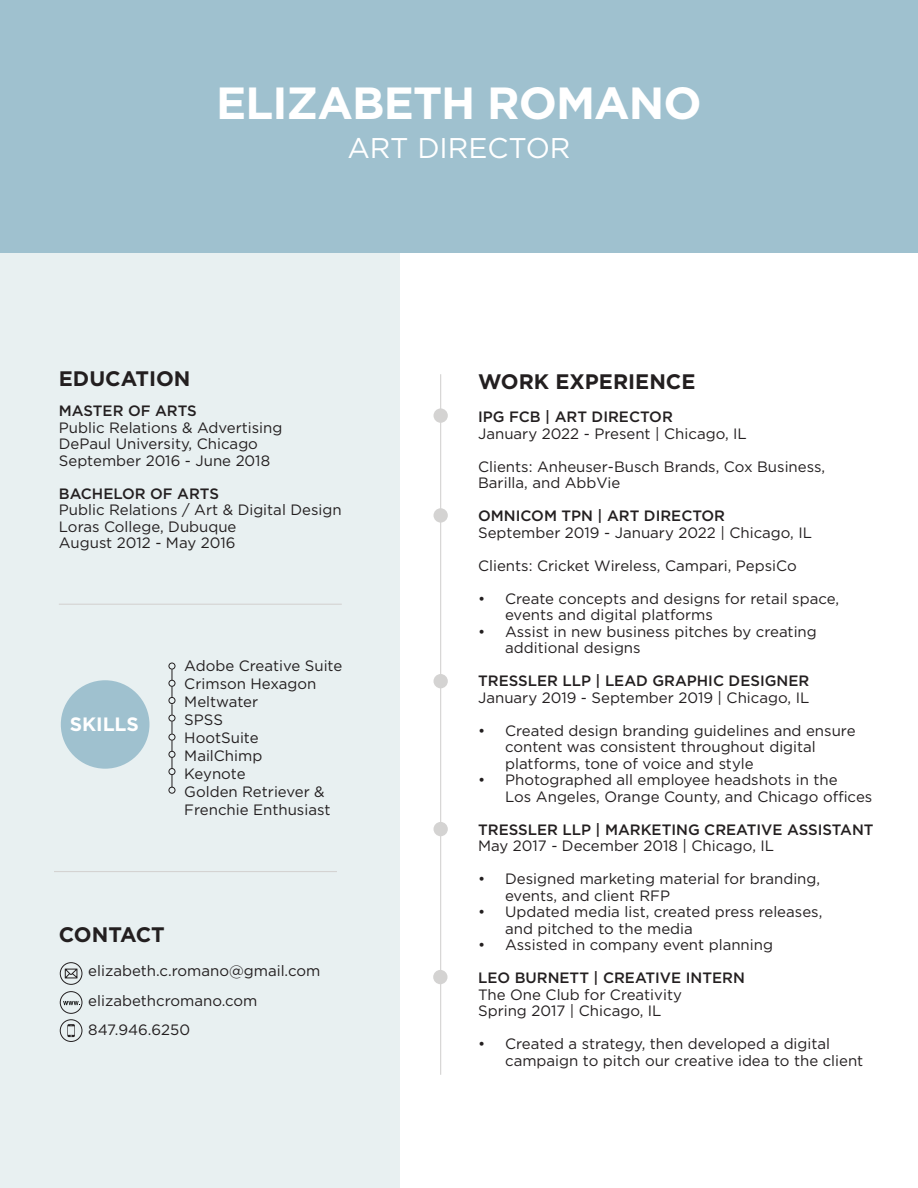
<style>
.page{position:relative;width:918px;height:1188px;background:#fff}
.page>*{position:absolute;margin:0;border:0;box-sizing:border-box;transform-origin:0 0}
.t1{font:700 45px "Gotham";letter-spacing:-.02em;color:#fff}
.t2{font:28.5px "Gotham";color:#fff}
.t3{font:700 21px "Gotham";color:#231f20}
.t4{font:700 19.35px "Gotham";color:#fff}
.t5{font:15px/16.5px "Gotham";color:#231f20}
.t6{font:500 15px "Gotham";color:#231f20}
.s1{font-weight:500}
</style>
<div class="page">
<div style="left:0;top:0;width:399px;height:1188px;background:#e8f0f1"></div>
<hr style="left:59px;top:604px;width:283px;height:1px;background:#d4d3d2">
<div style="left:169px;top:680px;width:6px;height:7px;border:1px solid #231f20;border-radius:50%"></div>
<div style="left:169px;top:697px;width:6px;height:7px;border:1px solid #231f20;border-radius:50%"></div>
<div style="left:169px;top:751px;width:6px;height:7px;border:1px solid #231f20;border-radius:50%"></div>
<div style="left:169px;top:768px;width:6px;height:7px;border:1px solid #231f20;border-radius:50%"></div>
<div style="left:169px;top:787px;width:6px;height:7px;border:1px solid #231f20;border-radius:50%"></div>
<svg style="left:169px;top:663px;width:6px;height:17px"></svg>
<svg style="left:169px;top:704px;width:6px;height:47px"></svg>
<svg style="left:172px;top:775px;width:1px;height:12px"></svg>
<div style="left:61px;top:680px;width:88px;height:89px;background:#9fc1cf;border-radius:50%"></div>
<hr style="left:54px;top:871px;width:283px;height:1px;background:#d4d3d2">
<svg style="left:60px;top:962px;width:23px;height:23px"></svg>
<svg style="left:63px;top:1001px;width:17px;height:4px"></svg>
<div style="left:60px;top:991px;width:22px;height:23px;border:1px solid #231f20;border-radius:50%"></div>
<div style="left:60px;top:1019px;width:22px;height:23px;border:1px solid #231f20;border-radius:50%"></div>
<svg style="left:67px;top:1024px;width:8px;height:13px"></svg>
<hr style="left:440px;top:374px;width:1px;height:701px;background:#d4d3d2">
<div style="left:434px;top:408px;width:14px;height:15px;background:#d4d3d2;border-radius:50%"></div>
<div style="left:434px;top:508px;width:14px;height:15px;background:#d4d3d2;border-radius:50%"></div>
<div style="left:434px;top:822px;width:14px;height:14px;background:#d4d3d2;border-radius:50%"></div>
<div style="left:433px;top:970px;width:15px;height:14px;background:#d4d3d2;border-radius:50%"></div>
<div style="left:434px;top:674px;width:14px;height:14px;background:#d4d3d2;border-radius:50%"></div>
<div style="left:0;top:0;width:918px;height:253px;background:#9fc1cf"></div>
<p class="t1" style="left:216px;top:77px;width:487px">ELIZABETH ROMANO</p>
<p class="t2" style="left:347px;top:130px;width:225px">ART DIRECTOR</p>
<p class="t3" style="left:59px;top:366px;width:133px">EDUCATION</p>
<p class="t6" style="left:59px;top:401px;width:140px">MASTER OF ARTS</p>
<p class="t5" style="left:59px;top:419px;width:225px">Public Relations &amp; Advertising</p>
<p class="t5" style="left:59px;top:435px;width:201px">DePaul University, Chicago</p>
<p class="t5" style="left:59px;top:452px;width:213px">September 2016 - June 2018</p>
<p class="t6" style="left:59px;top:483px;width:162px">BACHELOR OF ARTS</p>
<p class="t5" style="left:59px;top:501px;width:284px">Public Relations / Art &amp; Digital Design</p>
<p class="t5" style="left:59px;top:518px;width:179px">Loras College, Dubuque</p>
<p class="t5" style="left:59px;top:534px;width:178px">August 2012 - May 2016</p>
<p class="t4" style="left:70px;top:713px;width:71px">SKILLS</p>
<p class="t5" style="left:184px;top:657px;width:160px">Adobe Creative Suite</p>
<p class="t5" style="left:184px;top:675px;width:134px">Crimson Hexagon</p>
<p class="t5" style="left:184px;top:693px;width:75px">Meltwater</p>
<p class="t5" style="left:184px;top:711px;width:40px">SPSS</p>
<p class="t5" style="left:184px;top:729px;width:76px">HootSuite</p>
<p class="t5" style="left:184px;top:747px;width:80px">MailChimp</p>
<p class="t5" style="left:184px;top:765px;width:63px">Keynote</p>
<p class="t5" style="left:184px;top:782px;width:148px;line-height:18px">Golden Retriever &amp;<br>Frenchie Enthusiast</p>
<p class="t3" style="left:59px;top:923px;width:107px">CONTACT</p>
<p class="t5" style="left:88px;top:963px;width:234px">elizabeth.c.romano@gmail.com</p>
<p class="t5" style="left:88px;top:993px;width:171px">elizabethcromano.com</p>
<p class="t5" style="left:88px;top:1021px;width:103px">847.946.6250</p>
<p class="t3" style="left:478px;top:369px;width:219px">WORK EXPERIENCE</p>
<p class="t6" style="left:478px;top:407px;width:196px">IPG FCB | ART DIRECTOR</p>
<p class="t5" style="left:478px;top:425px;width:270px">January 2022 - Present | Chicago, IL</p>
<p class="t5" style="left:478px;top:458px;width:349px">Clients: Anheuser-Busch Brands, Cox Business,</p>
<p class="t5" style="left:478px;top:474px;width:144px">Barilla, and AbbVie</p>
<p class="t6" style="left:478px;top:506px;width:249px">OMNICOM TPN | ART DIRECTOR</p>
<p class="t5" style="left:478px;top:524px;width:336px">September 2019 - January 2022 | Chicago, IL</p>
<p class="t5" style="left:478px;top:557px;width:320px">Clients: Cricket Wireless, Campari, PepsiCo</p>
<p class="t5" style="left:505px;top:590px;width:336px;text-indent:-27px">• Create concepts and designs for retail space, events and digital platforms</p>
<p class="t5" style="left:505px;top:623px;width:313px;text-indent:-27px">• Assist in new business pitches by creating additional designs</p>
<p class="t5" style="left:478px;top:672px;width:333px"><span class="s1">TRESSLER LLP | LEAD GRAPHIC DESIGNER<br></span>January 2019 - September 2019 | Chicago, IL</p>
<p class="t5" style="left:505px;top:722px;width:352px;text-indent:-27px">• Created design branding guidelines and ensure content was consistent throughout digital platforms, tone of voice and style</p>
<p class="t5" style="left:505px;top:771px;width:369px;text-indent:-27px">• Photographed all employee headshots in the<br>Los Angeles, Orange County, and Chicago offices</p>
<p class="t6" style="left:478px;top:819px;width:397px">TRESSLER LLP | MARKETING CREATIVE ASSISTANT</p>
<p class="t5" style="left:478px;top:837px;width:298px">May 2017 - December 2018 | Chicago, IL</p>
<p class="t5" style="left:505px;top:870px;width:317px;text-indent:-27px">• Designed marketing material for branding, events, and client RFP</p>
<p class="t5" style="left:505px;top:903px;width:319px;text-indent:-27px">• Updated media list, created press releases, and pitched to the media</p>
<p class="t5" style="left:478px;top:936px;width:296px">• Assisted in company event planning</p>
<p class="t6" style="left:478px;top:968px;width:268px">LEO BURNETT | CREATIVE INTERN</p>
<p class="t5" style="left:478px;top:986px;width:205px">The One Club for Creativity</p>
<p class="t5" style="left:478px;top:1002px;width:185px">Spring 2017 | Chicago, IL</p>
<p class="t5" style="left:505px;top:1035px;width:360px;text-indent:-27px">• Created a strategy, then developed a digital campaign to pitch our creative idea to the client</p>
</div>
